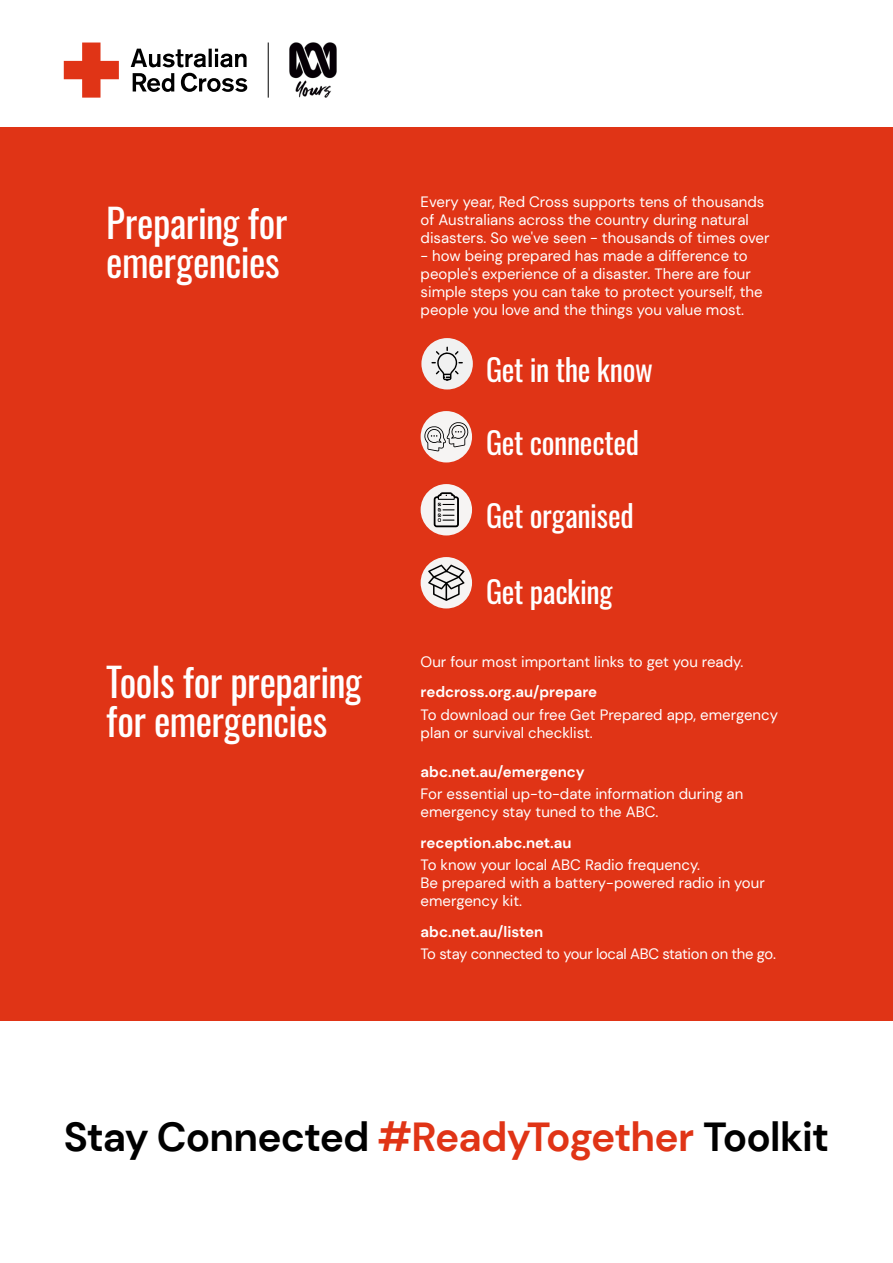
<style>
.page{position:relative;width:893px;height:1263px;background:#fff}
.page>*{position:absolute;margin:0;border:0;box-sizing:border-box;transform-origin:0 0}
.BODY_BULLET{font:700 40.5px "DM Sans";letter-spacing:-.025em;color:#000}
.SUB_HEADING{font:39px/39px "Oswald";letter-spacing:-.015em;color:#fff}
.SUB_HEADING-2{font:30.15px "Oswald";letter-spacing:-.01em;color:#fff}
.BODY{font:15px/18px "DM Sans";color:#fff}
.BODY-2{font:700 15px "DM Sans";color:#fff}
.BODY-3{font:15px "DM Sans";letter-spacing:-.02em;color:#fff}
.s1{color:#e03416}
</style>
<div class="page">
<div style="left:0;top:128px;width:893px;height:892px;background:#e03416"></div>
<svg style="left:131px;top:49px;width:116px;height:43px"></svg>
<svg style="left:64px;top:43px;width:55px;height:55px"></svg>
<hr style="left:268px;top:43px;width:1px;height:55px;background:#000">
<img style="left:289px;top:43px;width:48px;height:55px">
<div style="left:421px;top:338px;width:52px;height:51px;background:#f1f1f1;border-radius:50%"></div>
<svg style="left:431px;top:347px;width:32px;height:34px"></svg>
<div style="left:421px;top:411px;width:51px;height:51px;background:#f6f4f3;border-radius:50%"></div>
<svg style="left:424px;top:422px;width:45px;height:29px"></svg>
<div style="left:421px;top:484px;width:51px;height:51px;background:#f6f4f3;border-radius:50%"></div>
<svg style="left:434px;top:492px;width:25px;height:35px"></svg>
<div style="left:421px;top:557px;width:51px;height:51px;background:#f6f4f3;border-radius:50%"></div>
<svg style="left:428px;top:565px;width:36px;height:36px"></svg>
<p class="SUB_HEADING" style="left:106px;top:200px;width:182px">Preparing for emergencies</p>
<p class="SUB_HEADING" style="left:106px;top:659px;width:257px">Tools for preparing for emergencies</p>
<p class="BODY" style="left:421px;top:193px;width:350px">Every year, Red Cross supports tens of thousands of Australians across the country during natural disasters. So we've seen - thousands of times over</p>
<p class="BODY" style="left:421px;top:247px;width:344px">- how being prepared has made a difference to people's experience of a disaster. There are four simple steps you can take to protect yourself, the people you love and the things you value most.</p>
<p class="SUB_HEADING-2" style="left:486px;top:343px;width:168px">Get in the know</p>
<p class="SUB_HEADING-2" style="left:486px;top:416px;width:155px">Get connected</p>
<p class="SUB_HEADING-2" style="left:486px;top:489px;width:149px">Get organised</p>
<p class="SUB_HEADING-2" style="left:486px;top:565px;width:128px">Get packing</p>
<p class="BODY" style="left:421px;top:652px;width:324px">Our four most important links to get you ready.</p>
<p class="BODY-2" style="left:421px;top:683px;width:178px">redcross.org.au/prepare</p>
<p class="BODY" style="left:421px;top:705px;width:359px">To download our free Get Prepared app, emergency plan or survival checklist.</p>
<p class="BODY-2" style="left:421px;top:762px;width:166px">abc.net.au/emergency</p>
<p class="BODY" style="left:421px;top:785px;width:324px">For essential up-to-date information during an emergency stay tuned to the ABC.</p>
<p class="BODY-2" style="left:421px;top:833px;width:153px">reception.abc.net.au</p>
<p class="BODY" style="left:421px;top:856px;width:346px">To know your local ABC Radio frequency.<br>Be prepared with a battery-powered radio in your emergency kit.</p>
<p class="BODY-2" style="left:421px;top:922px;width:124px">abc.net.au/listen</p>
<p class="BODY-3" style="left:421px;top:945px;width:357px">To stay connected to your local ABC station on the go.</p>
<p class="BODY_BULLET" style="left:64px;top:1112px;width:767px">Stay Connected <span class="s1">#ReadyTogether</span> Toolkit</p>
</div>
